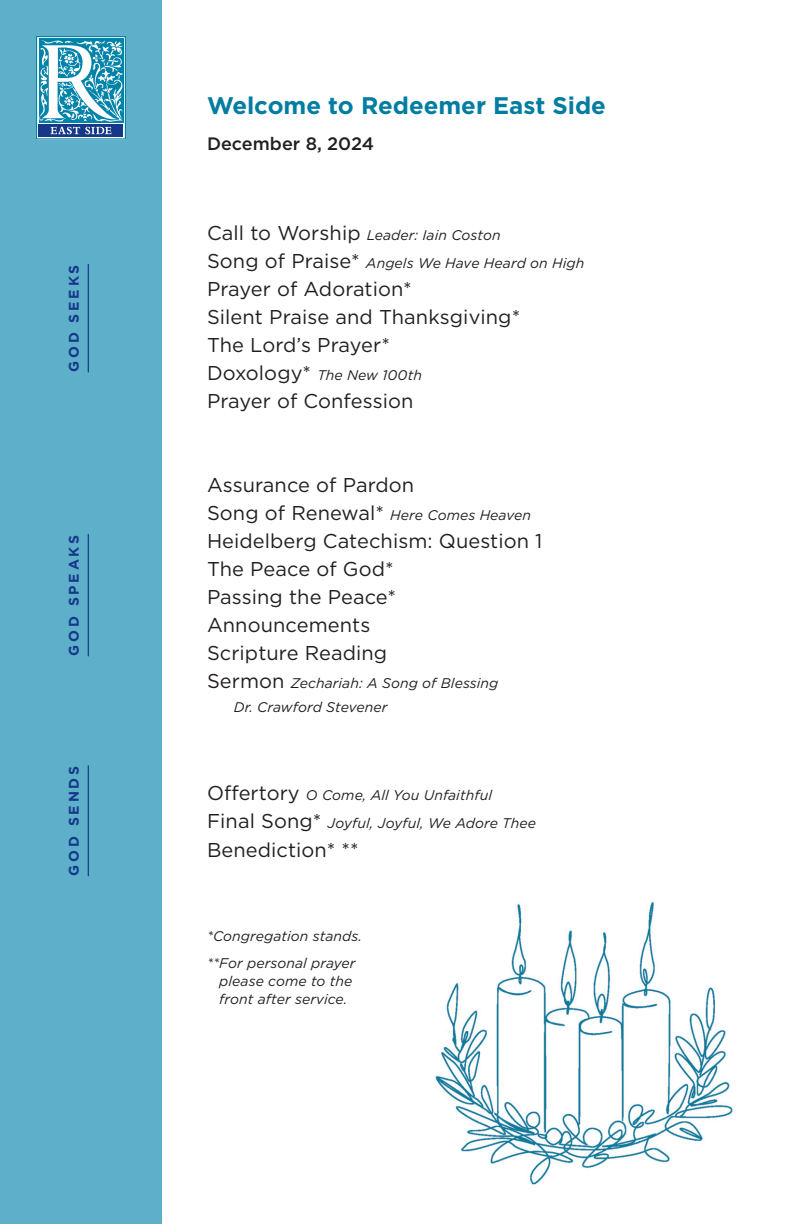
<style>
.page{position:relative;width:792px;height:1224px;background:#fff}
.page>*{position:absolute;margin:0;border:0;box-sizing:border-box;transform-origin:0 0}
.t1{font:700 24px "Gotham";letter-spacing:-.005em;color:#007da1}
.t2{font:20px/28px "Gotham";letter-spacing:.005em;color:#231f20}
.t3{font:500 18px "Gotham";color:#231f20}
.t4{font:italic 14px/28px "Gotham";letter-spacing:.005em;color:#231f20}
.t5{font:700 14px "Gotham";letter-spacing:.2em;color:#153889}
.s1{font-style:normal;font-size:20px}
</style>
<div class="page">
<div style="left:0;top:0;width:162px;height:1224px;background:#5eb0ca"></div>
<svg style="left:36px;top:36px;width:90px;height:103px;background:#68acc8"></svg>
<hr style="left:88px;top:264px;width:1px;height:108px;background:#153889">
<hr style="left:88px;top:534px;width:1px;height:122px;background:#153889">
<hr style="left:88px;top:765px;width:1px;height:111px;background:#153889">
<img style="left:435px;top:902px;width:298px;height:283px">
<p class="t5" style="left:64px;top:372px;width:107px;rotate:-90deg">God Seeks</p>
<p class="t5" style="left:64px;top:656px;width:121px;rotate:-90deg">God Speaks</p>
<p class="t5" style="left:64px;top:876px;width:109px;rotate:-90deg">God Sends</p>
<h1 class="t1" style="left:207px;top:90px;width:401px">Welcome to Redeemer East Side</h1>
<p class="t3" style="left:207px;top:132px;width:169px">December 8, 2024</p>
<p class="t4" style="left:207px;top:221px;width:379px"><span class="s1">Call to Worship</span> Leader: Iain Coston<br><span class="s1">Song of Praise*</span> Angels We Have Heard on High</p>
<h2 class="t2" style="left:207px;top:274px;width:315px">Prayer of Adoration*<br>Silent Praise and Thanksgiving*<br>The Lord’s Prayer*</h2>
<p class="t4" style="left:207px;top:361px;width:217px"><span class="s1">Doxology*</span> The New 100th</p>
<h2 class="t2" style="left:207px;top:386px;width:208px">Prayer of Confession</h2>
<h2 class="t2" style="left:207px;top:470px;width:209px">Assurance of Pardon</h2>
<p class="t4" style="left:207px;top:501px;width:325px"><span class="s1">Song of Renewal*</span> Here Comes Heaven</p>
<h2 class="t2" style="left:207px;top:526px;width:337px">Heidelberg Catechism: Question 1<br>The Peace of God*<br>Passing the Peace*<br>Announcements<br>Scripture Reading</h2>
<p class="t4" style="left:234px;top:671px;width:266px;line-height:24px;text-indent:-27px"><span class="s1">Sermon</span> Zechariah: A Song of Blessing<br>Dr. Crawford Stevener</p>
<p class="t4" style="left:207px;top:781px;width:330px"><span class="s1">Offertory</span> O Come, All You Unfaithful<br><span class="s1">Final Song*</span> Joyful, Joyful, We Adore Thee</p>
<h2 class="t2" style="left:207px;top:835px;width:153px">Benediction* **</h2>
<p class="t4" style="left:207px;top:922px;width:157px">*Congregation stands. **For personal prayer</p>
<p class="t4" style="left:219px;top:972px;width:135px;line-height:18px">please come to the front after service.</p>
</div>
